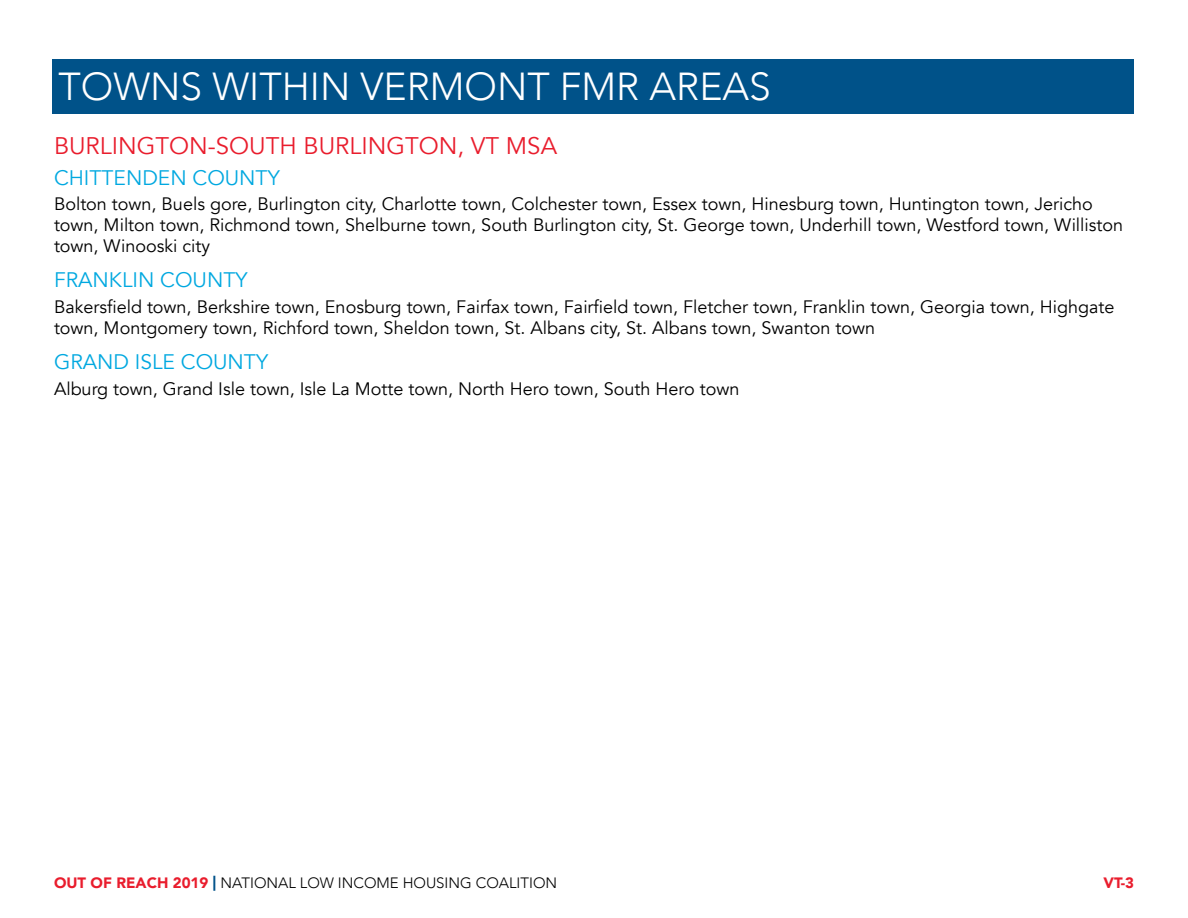
<style>
.page{position:relative;width:1188px;height:918px;background:#fff}
.page>*{position:absolute;margin:0;border:0;box-sizing:border-box;transform-origin:0 0}
.t1{font:300 39px "Avenir";color:#fff}
.t2{font:24px "Avenir";color:#e91d2d}
.t3{font:21px "Avenir";color:#00a8e0}
.t4{font:18px/21px "Avenir";color:#000}
.t5{font:300 15px "Avenir";color:#000}
.t6{font:900 15px "Avenir";color:#e91d2d}
.s1{font-weight:900;color:#e91d2d}
.s2{font-weight:900;color:#005289}
</style>
<div class="page">
<div style="left:52px;top:59px;width:1082px;height:55px;background:#005289"></div>
<h1 class="t1" style="left:58px;top:63px;width:714px">TOWNS WITHIN VERMONT FMR AREAS</h1>
<h2 class="t2" style="left:54px;top:131px;width:505px">BURLINGTON-SOUTH BURLINGTON, VT MSA</h2>
<p class="t3" style="left:54px;top:165px;width:227px">CHITTENDEN COUNTY</p>
<p class="t4" style="left:54px;top:194px;width:1071px">Bolton town, Buels gore, Burlington city, Charlotte town, Colchester town, Essex town, Hinesburg town, Huntington town, Jericho town, Milton town, Richmond town, Shelburne town, South Burlington city, St. George town, Underhill town, Westford town, Williston town, Winooski city</p>
<p class="t3" style="left:54px;top:268px;width:195px">FRANKLIN COUNTY</p>
<p class="t4" style="left:54px;top:296px;width:1062px">Bakersfield town, Berkshire town, Enosburg town, Fairfax town, Fairfield town, Fletcher town, Franklin town, Georgia town, Highgate town, Montgomery town, Richford town, Sheldon town, St. Albans city, St. Albans town, Swanton town</p>
<p class="t3" style="left:54px;top:349px;width:216px">GRAND ISLE COUNTY</p>
<p class="t4" style="left:54px;top:378px;width:687px">Alburg town, Grand Isle town, Isle La Motte town, North Hero town, South Hero town</p>
<p class="t5" style="left:54px;top:874px;width:505px"><span class="s1">OUT OF REACH 2019</span> <span class="s2">|</span> NATIONAL LOW INCOME HOUSING COALITION</p>
<p class="t6" style="left:1103px;top:870px;width:32px">VT-3</p>
</div>
